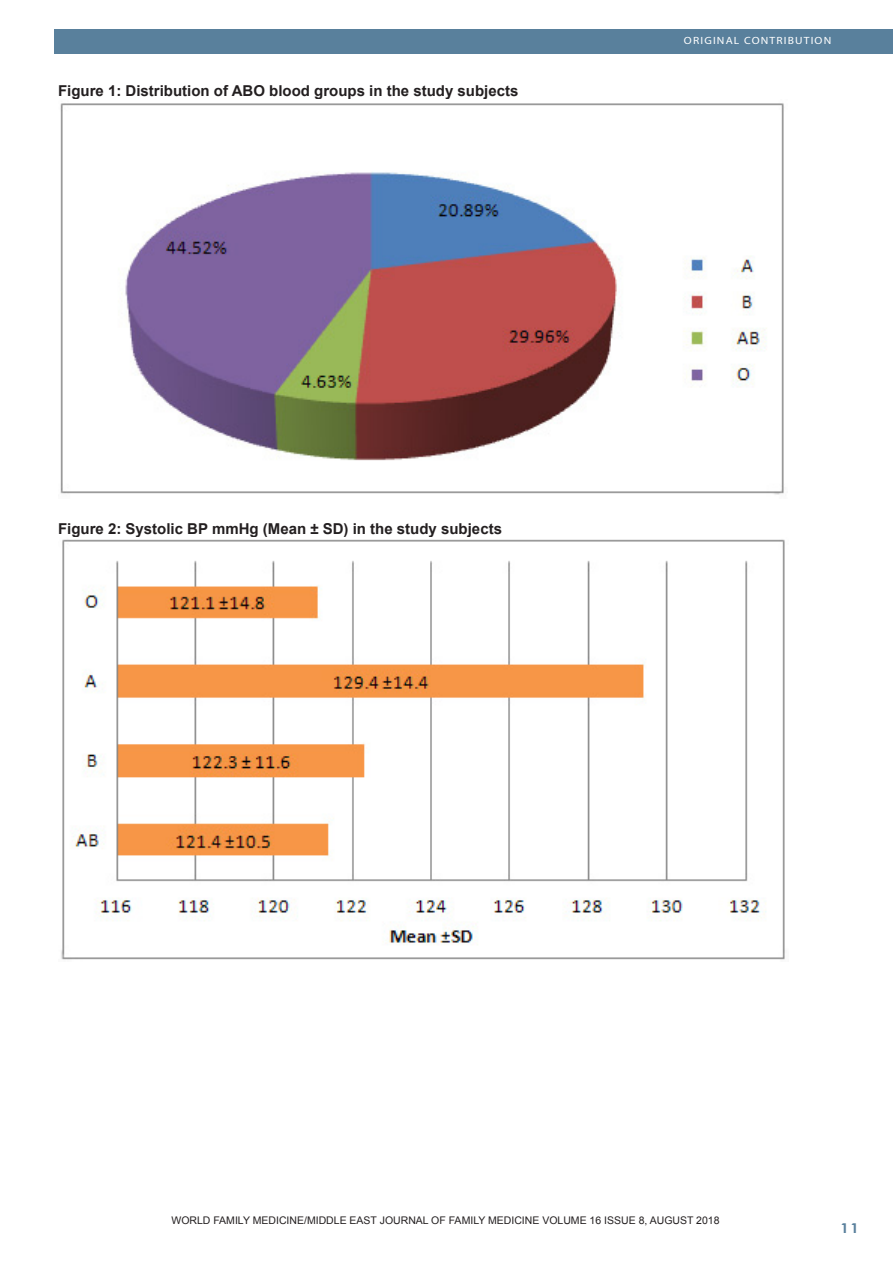
<style>
.page{position:relative;width:893px;height:1263px;background:#fff}
.page>*{position:absolute;margin:0;border:0;box-sizing:border-box;transform-origin:0 0}
.Footnote_Text{font:700 15px "Arial";color:#231f20}
.t1{font:700 13.5px "Century Gothic";color:#59809c;scale:1.1 1}
.Footnote_Text-2{font:10.5px "Arial";color:#231f20}
.t2{font:10.5px "Myriad";letter-spacing:.1em;color:#fff;scale:1.1 1}
</style>
<div class="page">
<div style="left:54px;top:30px;width:839px;height:24px;background:#59809c"></div>
<img style="left:60px;top:103px;width:724px;height:392px">
<img style="left:61px;top:539px;width:724px;height:421px">
<p class="Footnote_Text" style="left:58px;top:81px;width:462px">Figure 1: Distribution of ABO blood groups in the study subjects</p>
<p class="t2" style="left:684px;top:35px;width:135px">ORIGINAL CONTRIBUTION</p>
<p class="Footnote_Text" style="left:58px;top:519px;width:445px">Figure 2: Systolic BP mmHg (Mean ± SD) in the study subjects</p>
<p class="Footnote_Text-2" style="left:171px;top:1214px;width:550px">WORLD FAMILY MEDICINE/MIDDLE EAST JOURNAL OF FAMILY MEDICINE VOLUME 16 ISSUE 8, AUGUST 2018</p>
<p class="Footnote_Text-2" style="left:162px;top:1217px;width:569px">WORLD FAMILY MEDICINE/MIDDLE EAST JOURNAL OF FAMILY MEDICINE VOLUME 15 ISSUE10, DECEMBER 2017</p>
<p class="t1" style="left:840px;top:1218px;width:18px">11</p>
</div>
